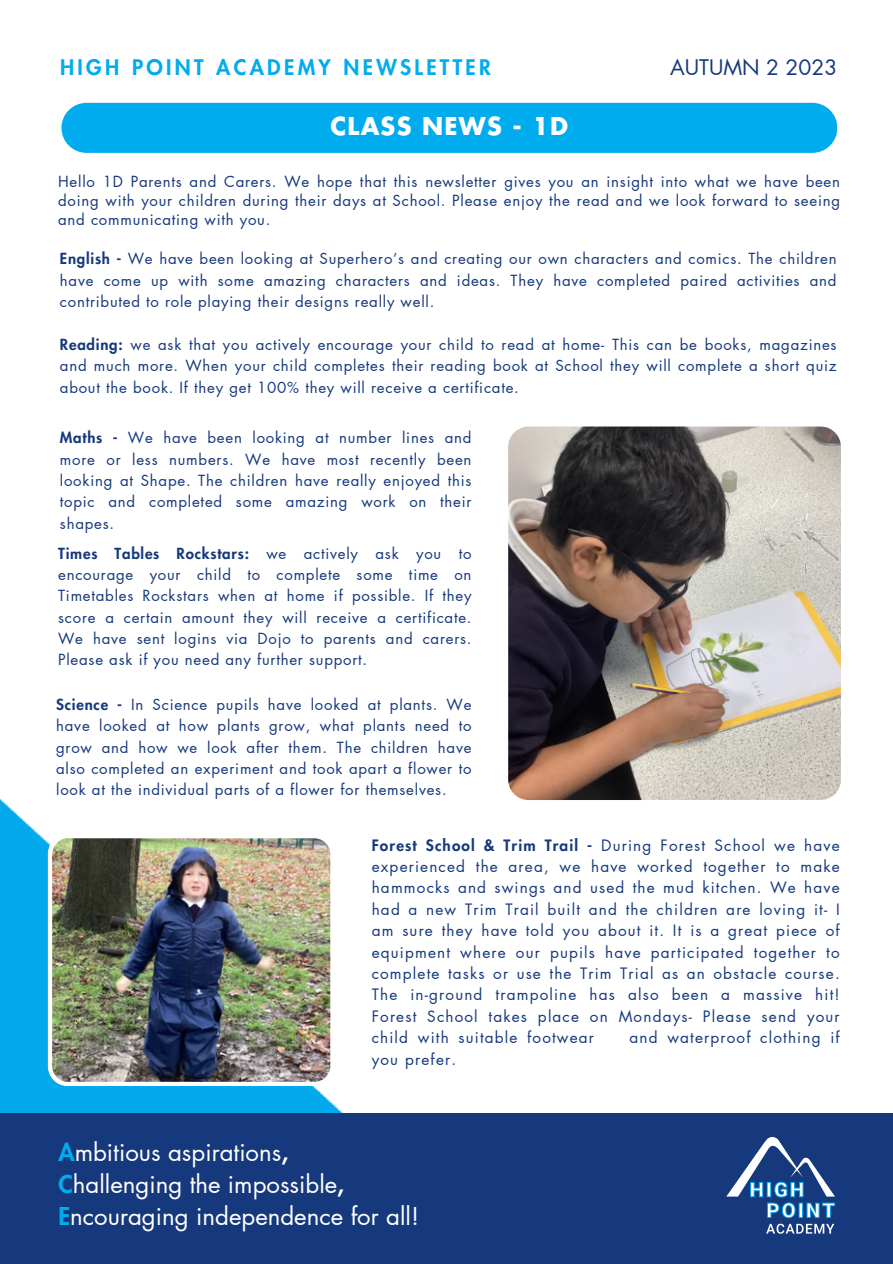
<style>
.page{position:relative;width:893px;height:1264px;background:#fff}
.page>*{position:absolute;margin:0;border:0;box-sizing:border-box;transform-origin:0 0}
.t1{font:24px/31.5px "Futura LT Pro";color:#fff}
.t2{font:700 24px "Futura LT Pro";letter-spacing:.05em;color:#fff}
.t3{font:800 21px "Futura LT Pro";letter-spacing:.16em;color:#00acee}
.t4{font:21px "Futura LT Pro";color:#16397d}
.t5{font:15.3px/21.3px "Futura LT Pro";letter-spacing:.075em;color:#16397d;text-align:justify}
.t6{font:15px/21.3px "Futura LT Pro";letter-spacing:.05em;color:#16397d;text-align:justify}
.s1{font-weight:800}
.s2{font-weight:800;color:#00acee}
</style>
<div class="page">
<img style="left:0;top:784px;width:524px;height:329px">
<div style="left:61px;top:103px;width:776px;height:50px;background:#00acee;border-radius:25px"></div>
<img style="left:508px;top:426px;width:332px;height:374px;border-radius:20px">
<img style="left:48px;top:833px;width:287px;height:252px">
<div style="left:0;top:1113px;width:892px;height:150px;background:#16397d"></div>
<svg style="left:726px;top:1137px;width:108px;height:80px"></svg>
<svg style="left:766px;top:1223px;width:68px;height:10px"></svg>
<p class="t3" style="left:60px;top:57px;width:432px">HIGH POINT ACADEMY NEWSLETTER</p>
<p class="t4" style="left:670px;top:57px;width:169px">AUTUMN 2 2023</p>
<p class="t2" style="left:330px;top:115px;width:239px">CLASS NEWS - 1D</p>
<p class="t6" style="left:58px;top:173px;width:783px;line-height:19.2px">Hello 1D Parents and Carers. We hope that this newsletter gives you an insight into what we have been doing with your children during their days at School. Please enjoy the read and we look forward to seeing and communicating with you.</p>
<p class="t6" style="left:60px;top:249px;width:778px"><span class="s1">English -</span> We have been looking at Superhero’s and creating our own characters and comics. The children have come up with some amazing characters and ideas. They have completed paired activities and contributed to role playing their designs really well.</p>
<p class="t6" style="left:60px;top:334px;width:778px"><span class="s1">Reading:</span> we ask that you actively encourage your child to read at home- This can be books, magazines and much more. When your child completes their reading book at School they will complete a short quiz about the book. If they get 100% they will receive a certificate.</p>
<p class="t6" style="left:60px;top:428px;width:413px"><span class="s1">Maths -</span> We have been looking at number lines and more or less numbers. We have most recently been looking at Shape. The children have really enjoyed this topic and completed some amazing work on their shapes.</p>
<p class="t6" style="left:58px;top:543px;width:415px"><span class="s1">Times Tables Rockstars:</span> we actively ask you to encourage your child to complete some time on Timetables Rockstars when at home if possible. If they score a certain amount they will receive a certificate.<br>We have sent logins via Dojo to parents and carers.<br>Please ask if you need any further support.</p>
<p class="t6" style="left:56px;top:694px;width:417px"><span class="s1">Science -</span> In Science pupils have looked at plants. We have looked at how plants grow, what plants need to grow and how we look after them. The children have also completed an experiment and took apart a flower to look at the individual parts of a flower for themselves.</p>
<p class="t5" style="left:371px;top:835px;width:469px"><span class="s1">Forest School &amp; Trim Trail -</span> During Forest School we have experienced the area, we have worked together to make hammocks and swings and used the mud kitchen. We have had a new Trim Trail built and the children are loving it- I am sure they have told you about it. It is a great piece of equipment where our pupils have participated together to complete tasks or use the Trim Trial as an obstacle course.<br>The in-ground trampoline has also been a massive hit!<br>Forest School takes place on Mondays- Please send your child with suitable footwear</p>
<p class="t5" style="left:629px;top:1027px;width:212px">and waterproof clothing if</p>
<p class="t5" style="left:371px;top:1048px;width:86px">you prefer.</p>
<p class="t1" style="left:58px;top:1137px;width:231px"><span class="s2">A</span>mbitious aspirations<span class="s1">,</span></p>
<p class="t1" style="left:58px;top:1169px;width:362px"><span class="s2">C</span>hallenging the impossible<span class="s1">,<br></span><span class="s2">E</span>ncouraging independence for all!</p>
</div>
